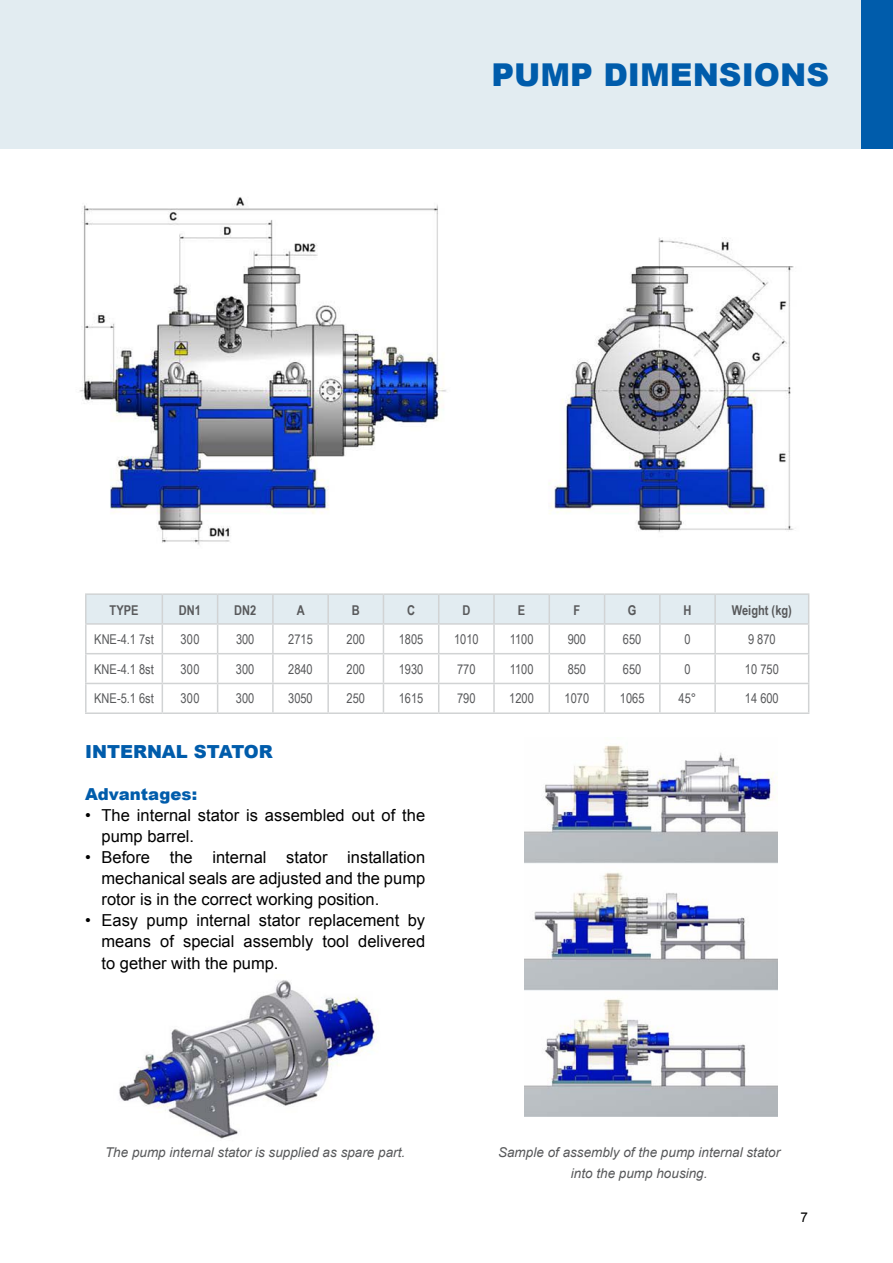
<style>
.page{position:relative;width:893px;height:1263px;background:#fff}
.page>*{position:absolute;margin:0;border:0;box-sizing:border-box;transform-origin:0 0}
.t1{font:900 31.5px "Arial";color:#005cab}
.t2{font:900 18px "Arial";color:#005cab}
.t3{font:16.5px/21px "Arial";color:#000;text-align:justify}
.t4{font:900 16.5px "Arial";color:#005cab}
.t5{font:13.5px "Arial Narrow";color:#58595b}
.t6{font:italic 13.5px/21px "Arial";color:#58595b;text-align:center}
.t7{font:700 13.5px "Arial Narrow";color:#58595b}
.t8{font:13.5px "Arial";color:#000}
</style>
<div class="page">
<div style="left:0;top:0;width:893px;height:149px;background:#e2ecf1"></div>
<div style="left:861px;top:0;width:32px;height:149px;background:#005cab"></div>
<img style="left:79px;top:197px;width:715px;height:348px">
<hr style="left:85px;top:683px;width:77px;height:1px;background:#d1d3d4">
<hr style="left:85px;top:712px;width:77px;height:2px;background:#d1d3d4">
<hr style="left:162px;top:712px;width:56px;height:2px;background:#d1d3d4">
<hr style="left:218px;top:712px;width:55px;height:2px;background:#d1d3d4">
<hr style="left:273px;top:712px;width:55px;height:2px;background:#d1d3d4">
<hr style="left:328px;top:712px;width:55px;height:2px;background:#d1d3d4">
<hr style="left:383px;top:712px;width:56px;height:2px;background:#d1d3d4">
<hr style="left:439px;top:712px;width:55px;height:2px;background:#d1d3d4">
<hr style="left:494px;top:712px;width:55px;height:2px;background:#d1d3d4">
<hr style="left:549px;top:712px;width:56px;height:2px;background:#d1d3d4">
<hr style="left:605px;top:712px;width:55px;height:2px;background:#d1d3d4">
<hr style="left:660px;top:712px;width:55px;height:2px;background:#d1d3d4">
<hr style="left:715px;top:712px;width:94px;height:2px;background:#d1d3d4">
<hr style="left:85px;top:593px;width:77px;height:2px;background:#d1d3d4">
<hr style="left:85px;top:595px;width:2px;height:28px;background:#d1d3d4">
<hr style="left:85px;top:654px;width:2px;height:29px;background:#d1d3d4">
<hr style="left:85px;top:684px;width:2px;height:28px;background:#d1d3d4">
<hr style="left:85px;top:623px;width:77px;height:2px;background:#d1d3d4">
<hr style="left:85px;top:653px;width:77px;height:1px;background:#d1d3d4">
<hr style="left:85px;top:625px;width:2px;height:28px;background:#d1d3d4">
<svg style="left:86px;top:595px;width:723px;height:117px"></svg>
<hr style="left:162px;top:593px;width:56px;height:2px;background:#d1d3d4">
<hr style="left:218px;top:593px;width:55px;height:2px;background:#d1d3d4">
<hr style="left:273px;top:593px;width:55px;height:2px;background:#d1d3d4">
<hr style="left:328px;top:593px;width:55px;height:2px;background:#d1d3d4">
<hr style="left:383px;top:593px;width:56px;height:2px;background:#d1d3d4">
<hr style="left:439px;top:593px;width:55px;height:2px;background:#d1d3d4">
<hr style="left:494px;top:593px;width:55px;height:2px;background:#d1d3d4">
<hr style="left:549px;top:593px;width:56px;height:2px;background:#d1d3d4">
<hr style="left:605px;top:593px;width:55px;height:2px;background:#d1d3d4">
<hr style="left:660px;top:593px;width:55px;height:2px;background:#d1d3d4">
<hr style="left:715px;top:593px;width:94px;height:2px;background:#d1d3d4">
<img style="left:525px;top:745px;width:253px;height:371px">
<img style="left:119px;top:980px;width:258px;height:159px">
<h1 class="t1" style="left:491px;top:52px;width:339px">PUMP DIMENSIONS</h1>
<p class="t7" style="left:110px;top:600px;width:30px">TYPE</p>
<p class="t7" style="left:179px;top:600px;width:24px">DN1</p>
<p class="t7" style="left:234px;top:600px;width:24px">DN2</p>
<p class="t7" style="left:297px;top:600px;width:9px">A</p>
<p class="t7" style="left:352px;top:600px;width:9px">B</p>
<p class="t7" style="left:407px;top:600px;width:9px">C</p>
<p class="t7" style="left:462px;top:600px;width:9px">D</p>
<p class="t7" style="left:518px;top:600px;width:9px">E</p>
<p class="t7" style="left:573px;top:600px;width:8px">F</p>
<p class="t7" style="left:628px;top:600px;width:10px">G</p>
<p class="t7" style="left:683px;top:600px;width:9px">H</p>
<p class="t7" style="left:732px;top:600px;width:62px">Weight (kg)</p>
<p class="t5" style="left:94px;top:629px;width:61px">KNE-4.1 7st</p>
<p class="t5" style="left:180px;top:629px;width:21px">300</p>
<p class="t5" style="left:236px;top:629px;width:20px">300</p>
<p class="t5" style="left:288px;top:629px;width:26px">2715</p>
<p class="t5" style="left:347px;top:629px;width:20px">200</p>
<p class="t5" style="left:399px;top:629px;width:26px">1805</p>
<p class="t5" style="left:454px;top:629px;width:26px">1010</p>
<p class="t5" style="left:510px;top:629px;width:25px">1100</p>
<p class="t5" style="left:568px;top:629px;width:20px">900</p>
<p class="t5" style="left:623px;top:629px;width:20px">650</p>
<p class="t5" style="left:684px;top:629px;width:8px">0</p>
<p class="t5" style="left:748px;top:629px;width:29px">9 870</p>
<p class="t5" style="left:94px;top:659px;width:61px">KNE-4.1 8st</p>
<p class="t5" style="left:180px;top:659px;width:21px">300</p>
<p class="t5" style="left:236px;top:659px;width:20px">300</p>
<p class="t5" style="left:288px;top:659px;width:26px">2840</p>
<p class="t5" style="left:347px;top:659px;width:20px">200</p>
<p class="t5" style="left:399px;top:659px;width:26px">1930</p>
<p class="t5" style="left:457px;top:659px;width:20px">770</p>
<p class="t5" style="left:510px;top:659px;width:25px">1100</p>
<p class="t5" style="left:568px;top:659px;width:20px">850</p>
<p class="t5" style="left:623px;top:659px;width:20px">650</p>
<p class="t5" style="left:684px;top:659px;width:8px">0</p>
<p class="t5" style="left:745px;top:659px;width:35px">10 750</p>
<p class="t5" style="left:94px;top:689px;width:61px">KNE-5.1 6st</p>
<p class="t5" style="left:180px;top:689px;width:21px">300</p>
<p class="t5" style="left:236px;top:689px;width:20px">300</p>
<p class="t5" style="left:288px;top:689px;width:26px">3050</p>
<p class="t5" style="left:347px;top:689px;width:20px">250</p>
<p class="t5" style="left:399px;top:689px;width:26px">1615</p>
<p class="t5" style="left:457px;top:689px;width:20px">790</p>
<p class="t5" style="left:509px;top:689px;width:26px">1200</p>
<p class="t5" style="left:565px;top:689px;width:26px">1070</p>
<p class="t5" style="left:620px;top:689px;width:26px">1065</p>
<p class="t5" style="left:679px;top:689px;width:19px">45°</p>
<p class="t5" style="left:745px;top:689px;width:35px">14 600</p>
<p class="t2" style="left:85px;top:739px;width:189px">INTERNAL STATOR</p>
<p class="t4" style="left:85px;top:782px;width:114px">Advantages:</p>
<p class="t3" style="left:102px;top:805px;width:325px;text-indent:-16px">• The internal stator is assembled out of the pump barrel.</p>
<p class="t3" style="left:102px;top:847px;width:325px;text-indent:-16px">• Before the internal stator installation mechanical seals are adjusted and the pump rotor is in the correct working position.</p>
<p class="t3" style="left:102px;top:910px;width:325px;text-indent:-16px">• Easy pump internal stator replacement by means of special assembly tool delivered to gether with the pump.</p>
<p class="t6" style="left:105px;top:1142px;width:302px">The pump internal stator is supplied as spare part.</p>
<p class="t6" style="left:498px;top:1142px;width:284px">Sample of assembly of the pump internal stator into the pump housing.</p>
<p class="t8" style="left:800px;top:1208px;width:9px">7</p>
</div>
